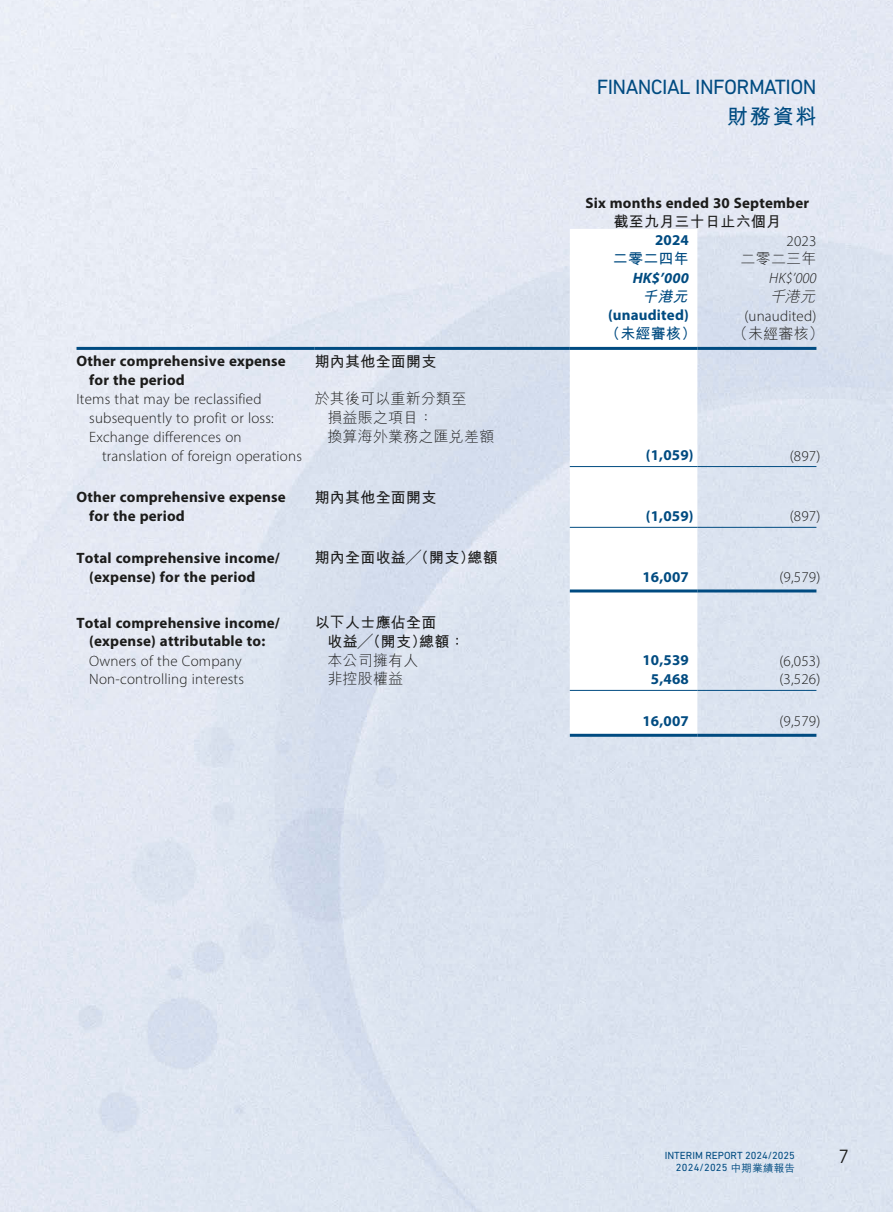
<style>
.page{position:relative;width:893px;height:1212px;background:#fff}
.page>*{position:absolute;margin:0;border:0;box-sizing:border-box;transform-origin:0 0}
.t1{font:21px "DIN Next LT Pro";letter-spacing:-.03em;color:#004b81}
.t2{font:700 21px "M Hei HK";color:#004b81}
.t3{font:18px "ITC Avant Garde Pro";color:#1c1c1b}
.t4{font:300 15px/18.8px "Myriad Pro";letter-spacing:.015em;color:#1c1c1b}
.t5{font:700 15px/18.8px "Myriad Pro";letter-spacing:.01em;color:#1c1c1b}
.t6{font:700 15px/18.8px "M Hei HK";letter-spacing:.015em;color:#1c1c1b}
.t7{font:700 15px "Myriad Pro";letter-spacing:.01em;color:#004b81}
.t8{font:300 15px/18.8px "M Hei HK";letter-spacing:.015em;color:#1c1c1b}
.t9{font:700 15px "M Hei HK";letter-spacing:.015em;color:#004b81}
.t10{font:italic 700 15px "Myriad Pro";color:#004b81}
.t11{font:italic 300 15px "Myriad Pro";color:#1c1c1b}
.t12{font:italic 700 15px "M Hei HK";color:#004b81}
.t13{font:italic 300 15px "M Hei HK";color:#1c1c1b}
.t14{font:10.5px/12.6px "DIN Next LT Pro";color:#004b81;text-align:right}
.s1{font-family:"M Hei HK";font-weight:500}
</style>
<div class="page">
<svg style="left:570px;top:346px;width:127px;height:388px"></svg>
<hr style="left:77px;top:347px;width:238px;height:3px;background:#004b81">
<hr style="left:315px;top:347px;width:191px;height:3px;background:#004b81">
<hr style="left:506px;top:347px;width:64px;height:3px;background:#004b81">
<hr style="left:570px;top:347px;width:127px;height:3px;background:#004b81">
<hr style="left:697px;top:347px;width:119px;height:3px;background:#004b81">
<hr style="left:570px;top:466px;width:127px;height:1px;background:#004b81">
<hr style="left:697px;top:466px;width:119px;height:1px;background:#004b81">
<hr style="left:570px;top:527px;width:127px;height:1px;background:#004b81">
<hr style="left:697px;top:527px;width:119px;height:1px;background:#004b81">
<hr style="left:570px;top:589px;width:127px;height:3px;background:#004b81">
<hr style="left:697px;top:589px;width:119px;height:3px;background:#004b81">
<hr style="left:570px;top:690px;width:127px;height:1px;background:#004b81">
<hr style="left:697px;top:690px;width:119px;height:1px;background:#004b81">
<hr style="left:570px;top:734px;width:127px;height:3px;background:#004b81">
<hr style="left:697px;top:734px;width:119px;height:3px;background:#004b81">
<h1 class="t1" style="left:597px;top:75px;width:221px">FINANCIAL INFORMATION</h1>
<h1 class="t2" style="left:727px;top:101px;width:91px">財務資料</h1>
<p class="t5" style="left:89px;top:351px;width:198px;text-indent:-13px">Other comprehensive expense for the period</p>
<p class="t6" style="left:315px;top:351px;width:123px">期內其他全面開支</p>
<p class="t4" style="left:89px;top:390px;width:186px;text-indent:-13px">Items that may be reclassified subsequently to profit or loss:</p>
<p class="t8" style="left:327px;top:389px;width:141px;text-indent:-13px">於其後可以重新分類至損益賬之項目：</p>
<p class="t4" style="left:102px;top:427px;width:201px;text-indent:-13px">Exchange differences on translation of foreign operations</p>
<p class="t8" style="left:327px;top:426px;width:168px">換算海外業務之匯兌差額</p>
<p class="t5" style="left:89px;top:487px;width:198px;text-indent:-13px">Other comprehensive expense for the period</p>
<p class="t6" style="left:315px;top:487px;width:123px">期內其他全面開支</p>
<p class="t5" style="left:89px;top:548px;width:192px;text-indent:-13px">Total comprehensive income/ (expense) for the period</p>
<p class="t6" style="left:315px;top:547px;width:185px">期內全面收益╱（開支）總額</p>
<p class="t5" style="left:585px;top:193px;width:225px">Six months ended 30 September</p>
<p class="t6" style="left:614px;top:211px;width:169px">截至九月三十日止六個月</p>
<p class="t7" style="left:655px;top:230px;width:35px">2024</p>
<p class="t4" style="left:787px;top:231px;width:31px">2023</p>
<p class="t9" style="left:613px;top:248px;width:78px">二零二四年</p>
<p class="t8" style="left:741px;top:249px;width:77px">二零二三年</p>
<p class="t10" style="left:633px;top:268px;width:58px">HK$’000</p>
<p class="t11" style="left:769px;top:269px;width:49px">HK$’000</p>
<p class="t12" style="left:642px;top:286px;width:51px">千港元</p>
<p class="t13" style="left:770px;top:286px;width:52px">千港元</p>
<p class="t7" style="left:608px;top:305px;width:82px">(unaudited)</p>
<p class="t4" style="left:744px;top:306px;width:74px">(unaudited)</p>
<p class="t9" style="left:605px;top:323px;width:93px">（未經審核）</p>
<p class="t8" style="left:733px;top:324px;width:92px">（未經審核）</p>
<p class="t7" style="left:646px;top:445px;width:49px">(1,059)</p>
<p class="t4" style="left:790px;top:446px;width:32px">(897)</p>
<p class="t7" style="left:646px;top:506px;width:49px">(1,059)</p>
<p class="t4" style="left:790px;top:507px;width:32px">(897)</p>
<p class="t7" style="left:642px;top:567px;width:48px">16,007</p>
<p class="t4" style="left:779px;top:567px;width:43px">(9,579)</p>
<p class="t5" style="left:77px;top:613px;width:205px;text-align:center">Total comprehensive income/ (expense) attributable to:</p>
<p class="t6" style="left:327px;top:612px;width:139px;text-indent:-13px">以下人士應佔全面<br>收益╱（開支）總額：</p>
<p class="t4" style="left:89px;top:651px;width:154px">Owners of the Company</p>
<p class="t8" style="left:327px;top:650px;width:92px">本公司擁有人</p>
<p class="t7" style="left:642px;top:650px;width:48px">10,539</p>
<p class="t4" style="left:779px;top:651px;width:43px">(6,053)</p>
<p class="t4" style="left:89px;top:670px;width:156px">Non-controlling interests</p>
<p class="t8" style="left:327px;top:669px;width:77px">非控股權益</p>
<p class="t7" style="left:651px;top:669px;width:39px">5,468</p>
<p class="t4" style="left:779px;top:670px;width:43px">(3,526)</p>
<p class="t7" style="left:642px;top:711px;width:48px">16,007</p>
<p class="t4" style="left:779px;top:712px;width:43px">(9,579)</p>
<p class="t14" style="left:665px;top:1148px;width:132px">INTERIM REPORT 2024/2025<br>2024/2025 <span class="s1">中期業績報告</span></p>
<p class="t3" style="left:839px;top:1145px;width:11px">7</p>
</div>
